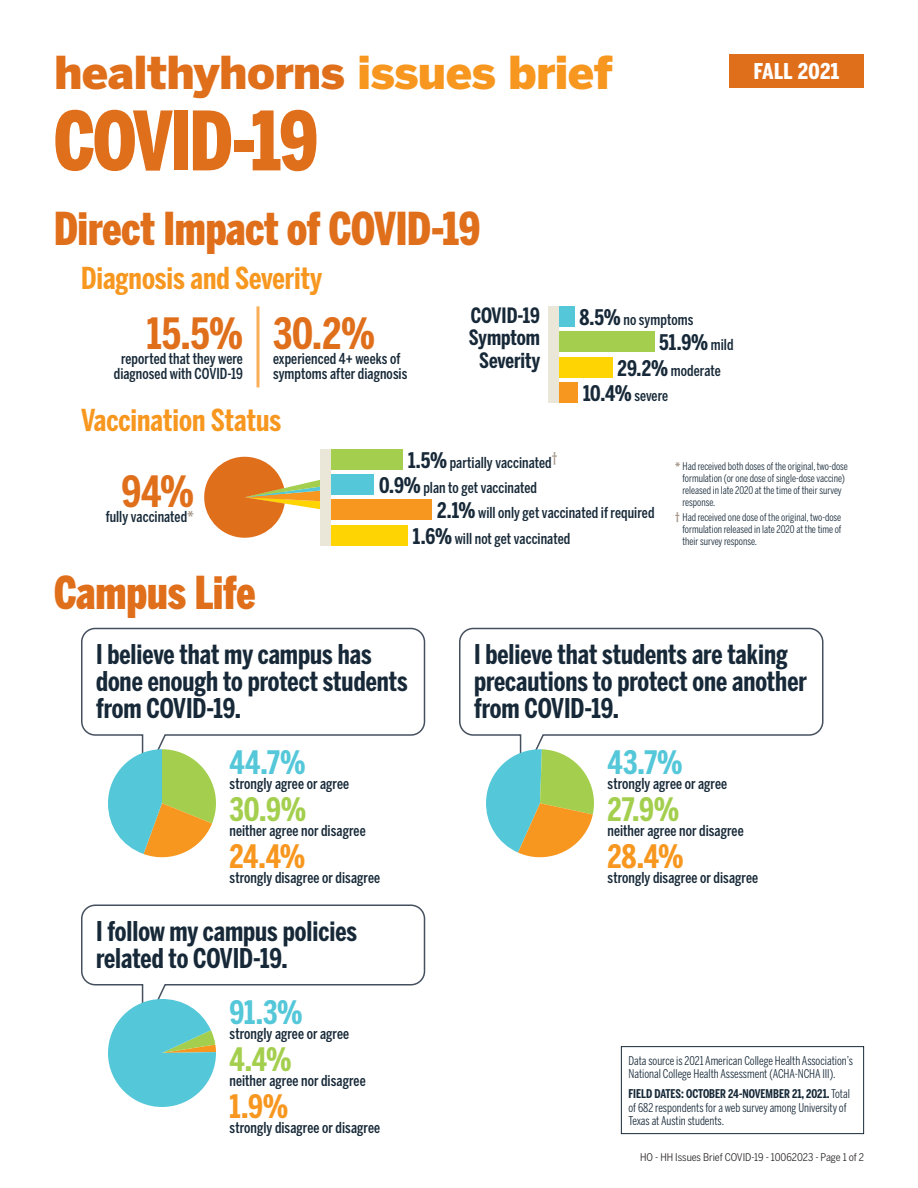
<style>
.page{position:relative;width:918px;height:1188px;background:#fff}
.page>*{position:absolute;margin:0;border:0;box-sizing:border-box;transform-origin:0 0}
.Topic{font:900 81px "Benton Sans Comp";letter-spacing:-.025em;color:#e06f1c}
.Section{font:900 45px "Benton Sans Comp";letter-spacing:-.005em;color:#e06f1c}
.HH_Issues_Brief{font:900 45px "Benton Sans";letter-spacing:-.015em;color:#e06f1c}
.Number{font:700 42.75px "Benton Sans Comp";color:#e06f1c}
.Number-2{font:700 32.1px "Benton Sans Comp";color:#54c7d9}
.Number-3{font:700 32.1px "Benton Sans Comp";color:#a4cf4e}
.Number-4{font:700 32.1px "Benton Sans Comp";color:#f7971f}
.Subhead{font:700 30px "Benton Sans Comp";color:#f7971f}
.Emphasis_Text{font:700 27px/27px "Benton Sans Comp";color:#172938}
.HH_Issues_Brief-2{font:27px "Benton Sans Comp Bold SC";letter-spacing:-.01em;color:#fff}
.Number_Descriptor{font:700 21.3px "Benton Sans Comp";color:#172938}
.Stat_Text{font:700 21px/22.5px "Benton Sans Comp";color:#172938;text-align:center}
.Number_Descriptor-2{font:500 15px/15px "Benton Sans Comp";letter-spacing:.005em;color:#172938;text-align:center}
.Body_Text{font:12px/13.5px "Benton Sans Comp";color:#172938}
.Body_Text-2{font:10.5px/12px "Benton Sans Comp";color:#172938}
.File_Revision{font:10.5px "Benton Sans Cond";color:#231f20}
.s1{color:#f7971f}
.s2{font-weight:700;font-size:21.3px}
.s3{font-weight:500;font-size:15px}
.s4{color:#a5978a}
.s5{font-weight:700;color:#a5978a}
.s6{font-weight:700}
</style>
<div class="page">
<div style="left:729px;top:54px;width:135px;height:34px;background:#e06f1c"></div>
<svg style="left:256px;top:306px;width:4px;height:81px"></svg>
<div style="left:559px;top:306px;width:15px;height:21px;background:#54c7d9"></div>
<div style="left:559px;top:332px;width:95px;height:20px;background:#a4cf4e"></div>
<div style="left:559px;top:357px;width:54px;height:20px;background:#fed503"></div>
<div style="left:559px;top:382px;width:19px;height:21px;background:#f7971f"></div>
<div style="left:549px;top:306px;width:10px;height:97px;background:#eae6d8"></div>
<svg style="left:204px;top:454px;width:117px;height:87px"></svg>
<div style="left:331px;top:525px;width:77px;height:20px;background:#fed503"></div>
<div style="left:331px;top:500px;width:101px;height:20px;background:#f7971f"></div>
<div style="left:331px;top:474px;width:43px;height:21px;background:#54c7d9"></div>
<div style="left:331px;top:449px;width:72px;height:20px;background:#a4cf4e"></div>
<div style="left:321px;top:449px;width:10px;height:96px;background:#eae6d8"></div>
<svg style="left:81px;top:627px;width:345px;height:122px"></svg>
<svg style="left:108px;top:749px;width:108px;height:109px"></svg>
<svg style="left:82px;top:905px;width:342px;height:202px"></svg>
<svg style="left:459px;top:627px;width:365px;height:121px"></svg>
<svg style="left:486px;top:748px;width:108px;height:110px"></svg>
<div style="left:621px;top:1046px;width:243px;height:88px;border:1px solid #172938"></div>
<p class="HH_Issues_Brief" style="left:54px;top:46px;width:561px">healthyhorns <span class="s1">issues brief</span></p>
<p class="HH_Issues_Brief-2" style="left:754px;top:54px;width:87px">fall 2021</p>
<p class="Topic" style="left:54px;top:94px;width:265px">COVID-19</p>
<p class="Section" style="left:54px;top:202px;width:428px">Direct Impact of COVID-19</p>
<p class="Subhead" style="left:81px;top:260px;width:243px">Diagnosis and Severity</p>
<p class="Number" style="left:147px;top:309px;width:98px">15.5%</p>
<p class="Number_Descriptor-2" style="left:114px;top:351px;width:131px">reported that they were diagnosed with COVID-19</p>
<p class="Stat_Text" style="left:469px;top:304px;width:73px">COVID-19<br>Symptom<br>Severity</p>
<p class="Number_Descriptor-2" style="left:580px;top:312px;width:115px"><span class="s2">8.5%</span> no symptoms</p>
<p class="Number_Descriptor-2" style="left:618px;top:363px;width:105px"><span class="s2">29.2%</span> moderate</p>
<p class="Number_Descriptor-2" style="left:583px;top:388px;width:87px"><span class="s2">10.4%</span> severe</p>
<p class="Number" style="left:273px;top:309px;width:104px">30.2%</p>
<p class="Number_Descriptor-2" style="left:273px;top:351px;width:136px;text-align:left">experienced 4+ weeks of symptoms after diagnosis</p>
<p class="Number_Descriptor" style="left:659px;top:330px;width:76px">51.9% <span class="s3">mild</span></p>
<p class="Subhead" style="left:81px;top:403px;width:202px">Vaccination Status</p>
<p class="Number" style="left:121px;top:467px;width:74px">94%</p>
<p class="Number_Descriptor-2" style="left:106px;top:509px;width:90px">fully vaccinated<span class="s4">*</span></p>
<p class="Number_Descriptor-2" style="left:408px;top:455px;width:151px"><span class="s2">1.5%</span> partially vaccinated<sup>†</sup></p>
<p class="Number_Descriptor-2" style="left:379px;top:480px;width:160px"><span class="s2">0.9%</span> plan to get vaccinated</p>
<p class="Number_Descriptor-2" style="left:437px;top:505px;width:219px"><span class="s2">2.1%</span> will only get vaccinated if required</p>
<p class="Number_Descriptor-2" style="left:413px;top:531px;width:159px"><span class="s2">1.6%</span> will not get vaccinated</p>
<p class="Body_Text-2" style="left:682px;top:460px;width:167px;text-indent:-8px"><span class="s5">*</span> Had received both doses of the original, two-dose formulation (or one dose of single-dose vaccine) released in late 2020 at the time of their survey response.</p>
<p class="Body_Text-2" style="left:682px;top:512px;width:161px;text-align:justify;text-indent:-7px"><span class="s5">†</span> Had received one dose of the original, two-dose formulation released in late 2020 at the time of their survey response.</p>
<p class="Section" style="left:54px;top:567px;width:203px">Campus Life</p>
<p class="Emphasis_Text" style="left:96px;top:641px;width:313px">I believe that my campus has done enough to protect students from COVID-19.</p>
<p class="Number-2" style="left:230px;top:744px;width:78px">44.7%</p>
<p class="Number_Descriptor-2" style="left:230px;top:777px;width:121px">strongly agree or agree</p>
<p class="Number-3" style="left:230px;top:791px;width:78px">30.9%</p>
<p class="Number_Descriptor-2" style="left:230px;top:823px;width:138px">neither agree nor disagree</p>
<p class="Number-4" style="left:230px;top:838px;width:77px">24.4%</p>
<p class="Number_Descriptor-2" style="left:230px;top:870px;width:152px">strongly disagree or disagree</p>
<p class="Emphasis_Text" style="left:96px;top:917px;width:263px">I follow my campus policies related to COVID-19.</p>
<p class="Number-2" style="left:230px;top:994px;width:75px">91.3%</p>
<p class="Number_Descriptor-2" style="left:230px;top:1026px;width:121px">strongly agree or agree</p>
<p class="Number-3" style="left:230px;top:1041px;width:64px">4.4%</p>
<p class="Number_Descriptor-2" style="left:230px;top:1073px;width:138px">neither agree nor disagree</p>
<p class="Number-4" style="left:230px;top:1088px;width:60px">1.9%</p>
<p class="Number_Descriptor-2" style="left:230px;top:1120px;width:152px">strongly disagree or disagree</p>
<p class="Emphasis_Text" style="left:474px;top:641px;width:334px">I believe that students are taking precautions to protect one another from COVID-19.</p>
<p class="Number-2" style="left:608px;top:744px;width:77px">43.7%</p>
<p class="Number_Descriptor-2" style="left:608px;top:777px;width:121px">strongly agree or agree</p>
<p class="Number-3" style="left:608px;top:791px;width:73px">27.9%</p>
<p class="Number_Descriptor-2" style="left:608px;top:823px;width:138px">neither agree nor disagree</p>
<p class="Number-4" style="left:608px;top:838px;width:78px">28.4%</p>
<p class="Number_Descriptor-2" style="left:608px;top:870px;width:152px">strongly disagree or disagree</p>
<p class="Body_Text" style="left:628px;top:1053px;width:226px">Data source is 2021 American College Health Association’s<br>National College Health Assessment (ACHA-NCHA III).</p>
<p class="Body_Text" style="left:628px;top:1087px;width:223px"><span class="s6">FIELD DATES: OCTOBER 24-NOVEMBER 21, 2021.</span> Total of 682 respondents for a web survey among University of<br>Texas at Austin students.</p>
<p class="File_Revision" style="left:640px;top:1151px;width:225px">HO - HH Issues Brief COVID-19 - 10062023 - Page 1 of 2</p>
</div>
